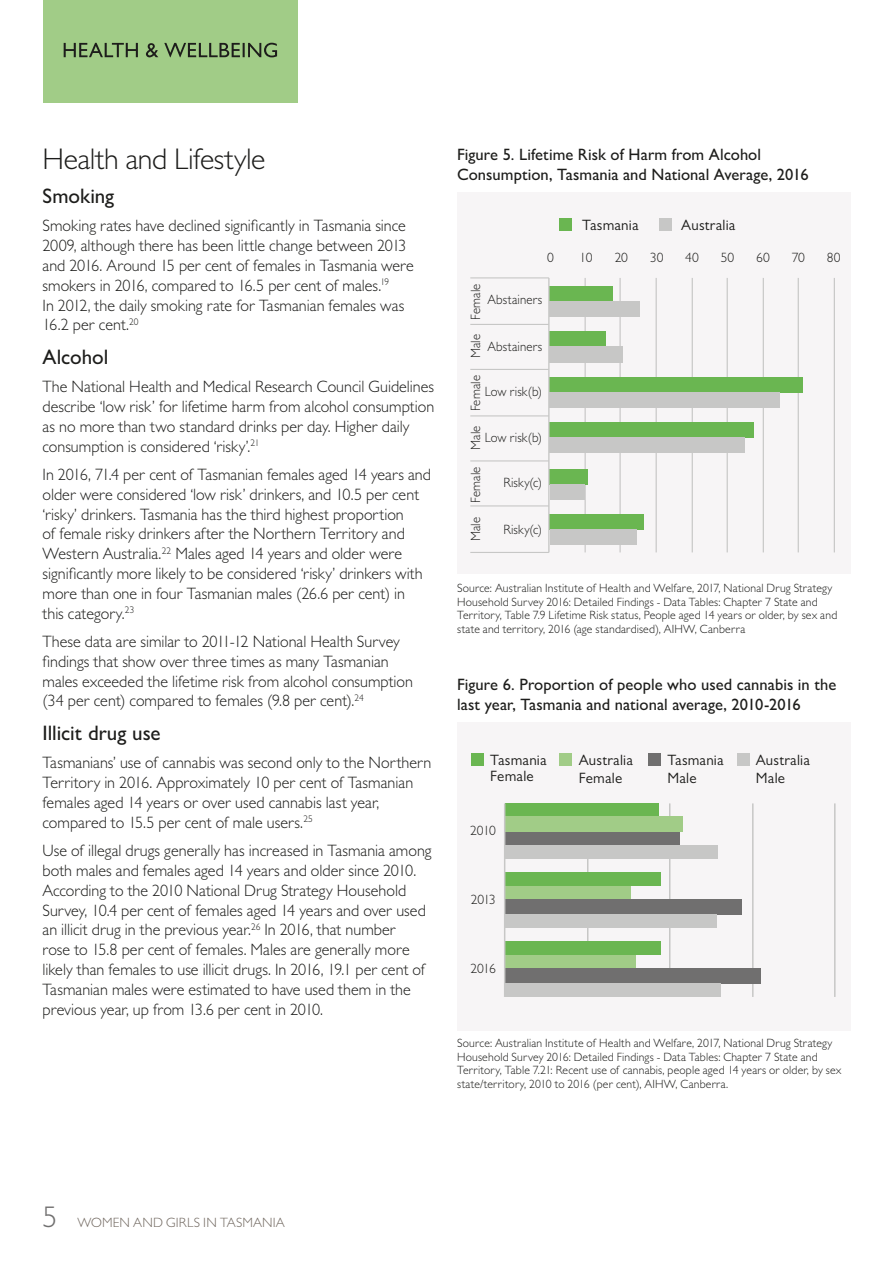
<style>
.page{position:relative;width:893px;height:1263px;background:#fff}
.page>*{position:absolute;margin:0;border:0;box-sizing:border-box;transform-origin:0 0}
.H2{font:300 30px "Gill Sans MT Pro";letter-spacing:-.01em;color:#1d1d1b}
.t1{font:300 30px "Gill Sans MT Pro";color:#706f6f}
.H3{font:500 21px "Gill Sans MT Pro";letter-spacing:-.005em;color:#1d1d1b}
.body{font:300 16.5px/19.8px "Gill Sans MT Pro";color:#1d1d1b}
.body-2{font:500 16.5px/19.8px "Gill Sans MT Pro";letter-spacing:.005em;color:#1d1d1b}
.t2{font:15px/18px "Gill Sans MT Pro";letter-spacing:.015em;color:#1d1d1b}
.t3{font:15px/18px "Gill Sans MT Pro";letter-spacing:.015em;color:#1e1e1c}
.t4{font:300 13.5px "Gill Sans MT Pro";letter-spacing:.01em;color:#1d1d1b;scale:.95 1}
.t5{font:300 13.5px "Gill Sans MT Pro";letter-spacing:.01em;color:#1d1d1b}
.t6{font:300 13.5px "Gill Sans MT Pro";letter-spacing:.01em;color:#726961}
.H3-2{font:300 12px/13.5px "Gill Sans MT Pro";letter-spacing:.015em;color:#1d1d1b}
</style>
<div class="page">
<div style="left:43px;top:0;width:255px;height:103px;background:#a1cc87"></div>
<svg style="left:64px;top:43px;width:213px;height:14px"></svg>
<div style="left:457px;top:193px;width:393px;height:381px;background:#f7f5f6"></div>
<div style="left:560px;top:218px;width:12px;height:12px;background:#6ab651"></div>
<div style="left:659px;top:218px;width:12px;height:12px;background:#c7c7c6"></div>
<hr style="left:585px;top:278px;width:1px;height:274px;background:#c7c7c6">
<hr style="left:619px;top:278px;width:2px;height:274px;background:#c7c7c6">
<hr style="left:656px;top:278px;width:1px;height:274px;background:#c7c7c6">
<hr style="left:692px;top:278px;width:1px;height:274px;background:#c7c7c6">
<hr style="left:727px;top:278px;width:1px;height:274px;background:#c7c7c6">
<hr style="left:763px;top:278px;width:1px;height:274px;background:#c7c7c6">
<hr style="left:798px;top:278px;width:1px;height:274px;background:#c7c7c6">
<hr style="left:834px;top:278px;width:1px;height:274px;background:#c7c7c6">
<div style="left:550px;top:514px;width:94px;height:15px;background:#6ab651"></div>
<div style="left:550px;top:469px;width:38px;height:15px;background:#6ab651"></div>
<div style="left:550px;top:423px;width:204px;height:15px;background:#6ab651"></div>
<div style="left:550px;top:378px;width:253px;height:15px;background:#6ab651"></div>
<div style="left:550px;top:331px;width:56px;height:15px;background:#6ab651"></div>
<div style="left:550px;top:286px;width:63px;height:15px;background:#6ab651"></div>
<div style="left:550px;top:529px;width:86px;height:15px;background:#c7c7c6"></div>
<div style="left:550px;top:484px;width:35px;height:15px;background:#c7c7c6"></div>
<div style="left:550px;top:438px;width:195px;height:15px;background:#c7c7c6"></div>
<div style="left:550px;top:393px;width:230px;height:15px;background:#c7c7c6"></div>
<div style="left:550px;top:346px;width:73px;height:17px;background:#c7c7c6"></div>
<div style="left:550px;top:301px;width:90px;height:15px;background:#c7c7c6"></div>
<hr style="left:548px;top:278px;width:2px;height:274px;background:#c7c7c6">
<hr style="left:470px;top:277px;width:79px;height:1px;background:#c7c7c6">
<hr style="left:470px;top:324px;width:79px;height:1px;background:#c7c7c6">
<hr style="left:470px;top:369px;width:79px;height:1px;background:#c7c7c6">
<hr style="left:470px;top:415px;width:79px;height:1px;background:#c7c7c6">
<hr style="left:470px;top:460px;width:79px;height:1px;background:#c7c7c6">
<hr style="left:470px;top:505px;width:79px;height:1px;background:#c7c7c6">
<hr style="left:470px;top:552px;width:79px;height:1px;background:#c7c7c6">
<div style="left:457px;top:722px;width:393px;height:308px;background:#f7f5f6"></div>
<div style="left:471px;top:753px;width:12px;height:12px;background:#6ab651"></div>
<hr style="left:587px;top:803px;width:1px;height:194px;background:#c7c7c6">
<hr style="left:669px;top:803px;width:1px;height:194px;background:#c7c7c6">
<hr style="left:752px;top:803px;width:2px;height:194px;background:#c7c7c6">
<hr style="left:834px;top:803px;width:1px;height:194px;background:#c7c7c6">
<div style="left:505px;top:941px;width:156px;height:14px;background:#6ab651"></div>
<div style="left:505px;top:872px;width:156px;height:14px;background:#6ab651"></div>
<div style="left:506px;top:803px;width:153px;height:14px;background:#6ab651"></div>
<div style="left:505px;top:955px;width:131px;height:13px;background:#a1cc87"></div>
<div style="left:505px;top:886px;width:125px;height:13px;background:#a1cc87"></div>
<div style="left:506px;top:817px;width:177px;height:15px;background:#a1cc87"></div>
<div style="left:505px;top:968px;width:256px;height:15px;background:#706f6f"></div>
<div style="left:505px;top:899px;width:236px;height:15px;background:#706f6f"></div>
<div style="left:505px;top:832px;width:175px;height:13px;background:#706f6f"></div>
<div style="left:505px;top:983px;width:216px;height:14px;background:#c7c7c6"></div>
<div style="left:505px;top:914px;width:212px;height:14px;background:#c7c7c6"></div>
<div style="left:505px;top:845px;width:213px;height:14px;background:#c7c7c6"></div>
<hr style="left:504px;top:803px;width:1px;height:194px;background:#c7c7c6">
<div style="left:560px;top:753px;width:12px;height:12px;background:#a1cc87"></div>
<div style="left:648px;top:753px;width:12px;height:12px;background:#706f6f"></div>
<div style="left:737px;top:753px;width:12px;height:12px;background:#c7c7c6"></div>
<p class="H2" style="left:43px;top:141px;width:225px">Health and Lifestyle</p>
<p class="H3" style="left:43px;top:183px;width:73px">Smoking</p>
<p class="body" style="left:43px;top:216px;width:373px">Smoking rates have declined significantly in Tasmania since 2009, although there has been little change between 2013 and 2016. Around 15 per cent of females in Tasmania were smokers in 2016, compared to 16.5 per cent of males.<sup>19<br></sup>In 2012, the daily smoking rate for Tasmanian females was 16.2 per cent.<sup>20</sup></p>
<p class="H3" style="left:43px;top:344px;width:67px">Alcohol</p>
<p class="body" style="left:43px;top:377px;width:393px">The National Health and Medical Research Council Guidelines describe ‘low risk’ for lifetime harm from alcohol consumption as no more than two standard drinks per day. Higher daily consumption is considered ‘risky’.<sup>21</sup></p>
<p class="body" style="left:43px;top:464px;width:390px">In 2016, 71.4 per cent of Tasmanian females aged 14 years and older were considered ‘low risk’ drinkers, and 10.5 per cent ‘risky’ drinkers. Tasmania has the third highest proportion<br>of female risky drinkers after the Northern Territory and Western Australia.<sup>22</sup> Males aged 14 years and older were significantly more likely to be considered ‘risky’ drinkers with more than one in four Tasmanian males (26.6 per cent) in<br>this category.<sup>23</sup></p>
<p class="body" style="left:43px;top:631px;width:372px">These data are similar to 2011-12 National Health Survey findings that show over three times as many Tasmanian males exceeded the lifetime risk from alcohol consumption (34 per cent) compared to females (9.8 per cent).<sup>24</sup></p>
<p class="H3" style="left:43px;top:720px;width:120px">Illicit drug use</p>
<p class="body" style="left:43px;top:753px;width:390px">Tasmanians’ use of cannabis was second only to the Northern Territory in 2016. Approximately 10 per cent of Tasmanian females aged 14 years or over used cannabis last year, compared to 15.5 per cent of male users.<sup>25</sup></p>
<p class="body" style="left:43px;top:840px;width:391px">Use of illegal drugs generally has increased in Tasmania among both males and females aged 14 years and older since 2010.<br>According to the 2010 National Drug Strategy Household Survey, 10.4 per cent of females aged 14 years and over used an illicit drug in the previous year.<sup>26</sup> In 2016, that number<br>rose to 15.8 per cent of females. Males are generally more likely than females to use illicit drugs. In 2016, 19.1 per cent of Tasmanian males were estimated to have used them in the previous year, up from 13.6 per cent in 2010.</p>
<p class="body-2" style="left:457px;top:144px;width:353px">Figure 5. Lifetime Risk of Harm from Alcohol<br>Consumption, Tasmania and National Average, 2016</p>
<p class="t2" style="left:582px;top:216px;width:58px">Tasmania</p>
<p class="t2" style="left:681px;top:216px;width:56px">Australia</p>
<p class="t5" style="left:547px;top:249px;width:8px">0</p>
<p class="t5" style="left:579px;top:249px;width:14px">10</p>
<p class="t5" style="left:615px;top:249px;width:15px">20</p>
<p class="t5" style="left:650px;top:249px;width:15px">30</p>
<p class="t5" style="left:685px;top:249px;width:15px">40</p>
<p class="t5" style="left:721px;top:249px;width:15px">50</p>
<p class="t5" style="left:756px;top:249px;width:15px">60</p>
<p class="t5" style="left:792px;top:249px;width:15px">70</p>
<p class="t5" style="left:827px;top:249px;width:15px">80</p>
<p class="t4" style="left:468px;top:320px;width:40px;rotate:-90deg">Female</p>
<p class="t4" style="left:468px;top:358px;width:27px;rotate:-90deg">Male</p>
<p class="t4" style="left:487px;top:291px;width:59px">Abstainers</p>
<p class="t4" style="left:487px;top:338px;width:59px">Abstainers</p>
<p class="t4" style="left:485px;top:383px;width:62px">Low risk(b)</p>
<p class="t4" style="left:485px;top:429px;width:62px">Low risk(b)</p>
<p class="t4" style="left:503px;top:474px;width:42px">Risky(c)</p>
<p class="t4" style="left:503px;top:521px;width:42px">Risky(c)</p>
<p class="t4" style="left:468px;top:411px;width:40px;rotate:-90deg">Female</p>
<p class="t4" style="left:468px;top:450px;width:27px;rotate:-90deg">Male</p>
<p class="t4" style="left:468px;top:503px;width:40px;rotate:-90deg">Female</p>
<p class="t4" style="left:468px;top:541px;width:27px;rotate:-90deg">Male</p>
<p class="H3-2" style="left:457px;top:581px;width:382px">Source: Australian Institute of Health and Welfare, 2017, National Drug Strategy Household Survey 2016: Detailed Findings - Data Tables: Chapter 7 State and Territory, Table 7.9 Lifetime Risk status, People aged 14 years or older, by sex and state and territory, 2016 (age standardised), AIHW, Canberra</p>
<p class="body-2" style="left:457px;top:674px;width:381px">Figure 6. Proportion of people who used cannabis in the last year, Tasmania and national average, 2010-2016</p>
<p class="t2" style="left:490px;top:751px;width:58px;line-height:16.5px">Tasmania<br>Female</p>
<p class="t2" style="left:579px;top:750px;width:56px">Australia<br>Female</p>
<p class="t2" style="left:667px;top:750px;width:58px">Tasmania<br>Male</p>
<p class="t3" style="left:756px;top:750px;width:56px">Australia<br>Male</p>
<p class="t5" style="left:470px;top:822px;width:27px">2010</p>
<p class="t5" style="left:471px;top:891px;width:27px">2013</p>
<p class="t5" style="left:471px;top:960px;width:27px">2016</p>
<p class="H3-2" style="left:457px;top:1036px;width:386px">Source: Australian Institute of Health and Welfare, 2017, National Drug Strategy Household Survey 2016: Detailed Findings - Data Tables: Chapter 7 State and Territory, Table 7.21: Recent use of cannabis, people aged 14 years or older, by sex state/territory, 2010 to 2016 (per cent), AIHW, Canberra.</p>
<h1 class="t1" style="left:43px;top:1198px;width:16px">5</h1>
<p class="t6" style="left:77px;top:1214px;width:209px">WOMEN AND GIRLS IN TASMANIA</p>
</div>
